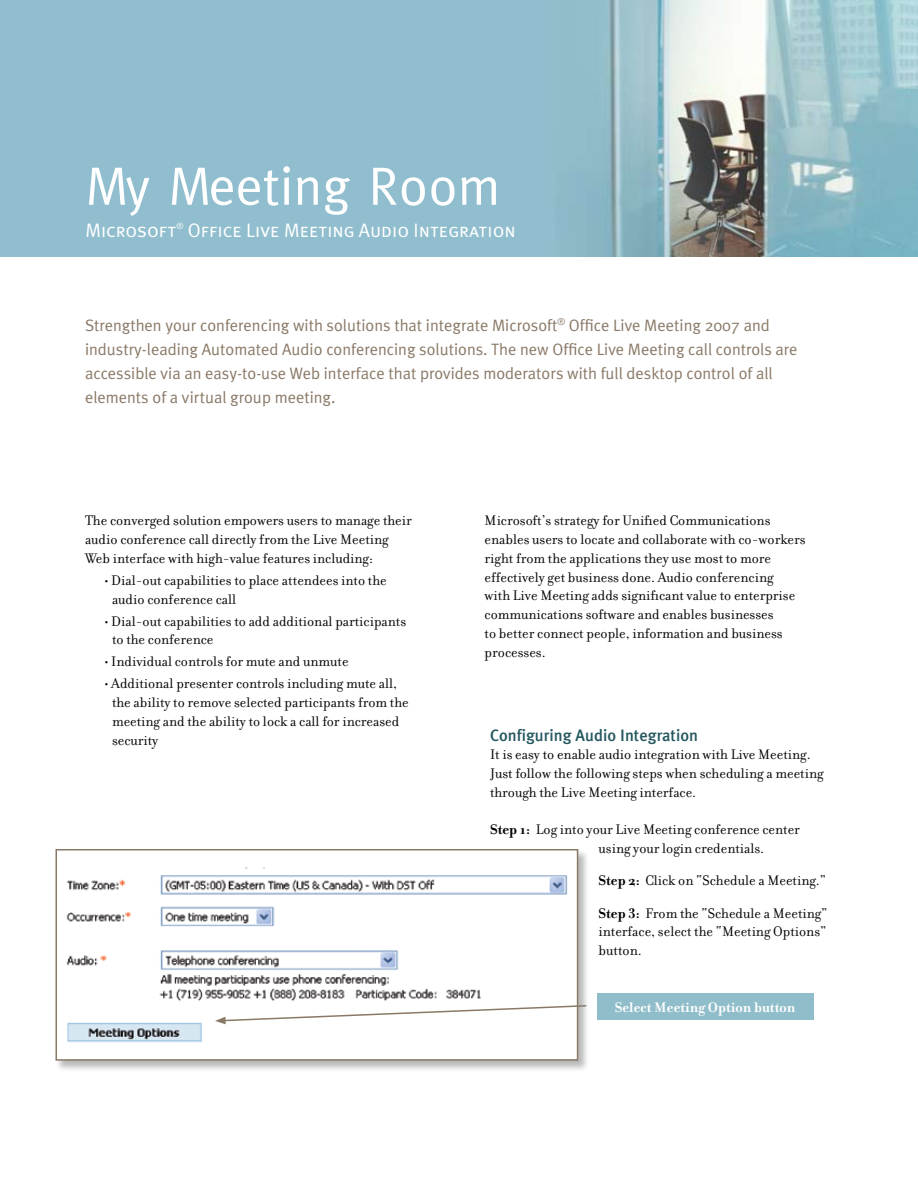
<style>
.page{position:relative;width:918px;height:1188px;background:#fff}
.page>*{position:absolute;margin:0;border:0;box-sizing:border-box;transform-origin:0 0}
.t1{font:54px "Meta";color:#fff}
.t2{font:19.5px "Meta Plus Normal Caps";color:#fff}
.t3{font:16.5px/24px "Meta Plus Normal";color:#8a7967}
.t4{font:500 16.5px "Meta Plus";color:#255860}
.t5{font:15px/18.8px "Filosofia";color:#000}
.t6{font:700 15px "Filosofia";color:#fff}
.t7{font:8.7px "Meta Plus Normal Caps";color:#fff}
.s1{font-weight:700}
</style>
<div class="page">
<div style="left:55px;top:848px;width:535px;height:224px;background:#000;opacity:.28"></div>
<div style="left:56px;top:850px;width:522px;height:210px;background:#fff"></div>
<img style="left:66px;top:867px;width:502px;height:176px">
<div style="left:56px;top:849px;width:522px;height:212px;border:2px solid #8a7967"></div>
<img style="left:0;top:0;width:918px;height:256px">
<div style="left:597px;top:993px;width:216px;height:27px;background:#8fbdc9"></div>
<svg style="left:215px;top:1004px;width:373px;height:20px"></svg>
<h1 class="t1" style="left:85px;top:155px;width:416px">My Meeting Room</h1>
<h2 class="t2" style="left:85px;top:219px;width:92px">Microsoft</h2>
<p class="t7" style="left:176px;top:221px;width:8px">®</p>
<h2 class="t2" style="left:188px;top:219px;width:330px">Office Live Meeting Audio Integration</h2>
<p class="t3" style="left:85px;top:313px;width:714px">Strengthen your conferencing with solutions that integrate Microsoft<sup>®</sup> Office Live Meeting 2007 and industry-leading Automated Audio conferencing solutions. The new Office Live Meeting call controls are accessible via an easy-to-use Web interface that provides moderators with full desktop control of all elements of a virtual group meeting.</p>
<p class="t5" style="left:85px;top:511px;width:328px">The converged solution empowers users to manage their audio conference call directly from the Live Meeting<br>Web interface with high-value features including:</p>
<p class="t5" style="left:112px;top:571px;width:276px;text-indent:-8px">• Dial-out capabilities to place attendees into the audio conference call</p>
<p class="t5" style="left:112px;top:612px;width:296px;text-indent:-8px">• Dial-out capabilities to add additional participants to the conference</p>
<p class="t5" style="left:104px;top:652px;width:246px">• Individual controls for mute and unmute</p>
<p class="t5" style="left:112px;top:674px;width:298px;text-indent:-8px">• Additional presenter controls including mute all, the ability to remove selected participants from the meeting and the ability to lock a call for increased security</p>
<p class="t5" style="left:485px;top:511px;width:323px">Microsoft’s strategy for Unified Communications enables users to locate and collaborate with co-workers right from the applications they use most to more effectively get business done. Audio conferencing<br>with Live Meeting adds significant value to enterprise communications software and enables businesses<br>to better connect people, information and business processes.</p>
<p class="t4" style="left:490px;top:725px;width:209px">Configuring Audio Integration</p>
<p class="t5" style="left:490px;top:745px;width:335px">It is easy to enable audio integration with Live Meeting.<br>Just follow the following steps when scheduling a meeting through the Live Meeting interface.</p>
<p class="t5" style="left:599px;top:820px;width:203px;text-indent:-109px"><span class="s1">Step 1:</span> Log into your Live Meeting conference center using your login credentials.</p>
<p class="t5" style="left:599px;top:865px;width:230px;line-height:32.2px"><span class="s1">Step 2:</span> Click on “Schedule a Meeting.”<br><span class="s1">Step 3:</span> From the “Schedule a Meeting”</p>
<p class="t5" style="left:599px;top:922px;width:229px">interface, select the “Meeting Options” button.</p>
<p class="t6" style="left:615px;top:998px;width:182px">Select Meeting Option button</p>
</div>
